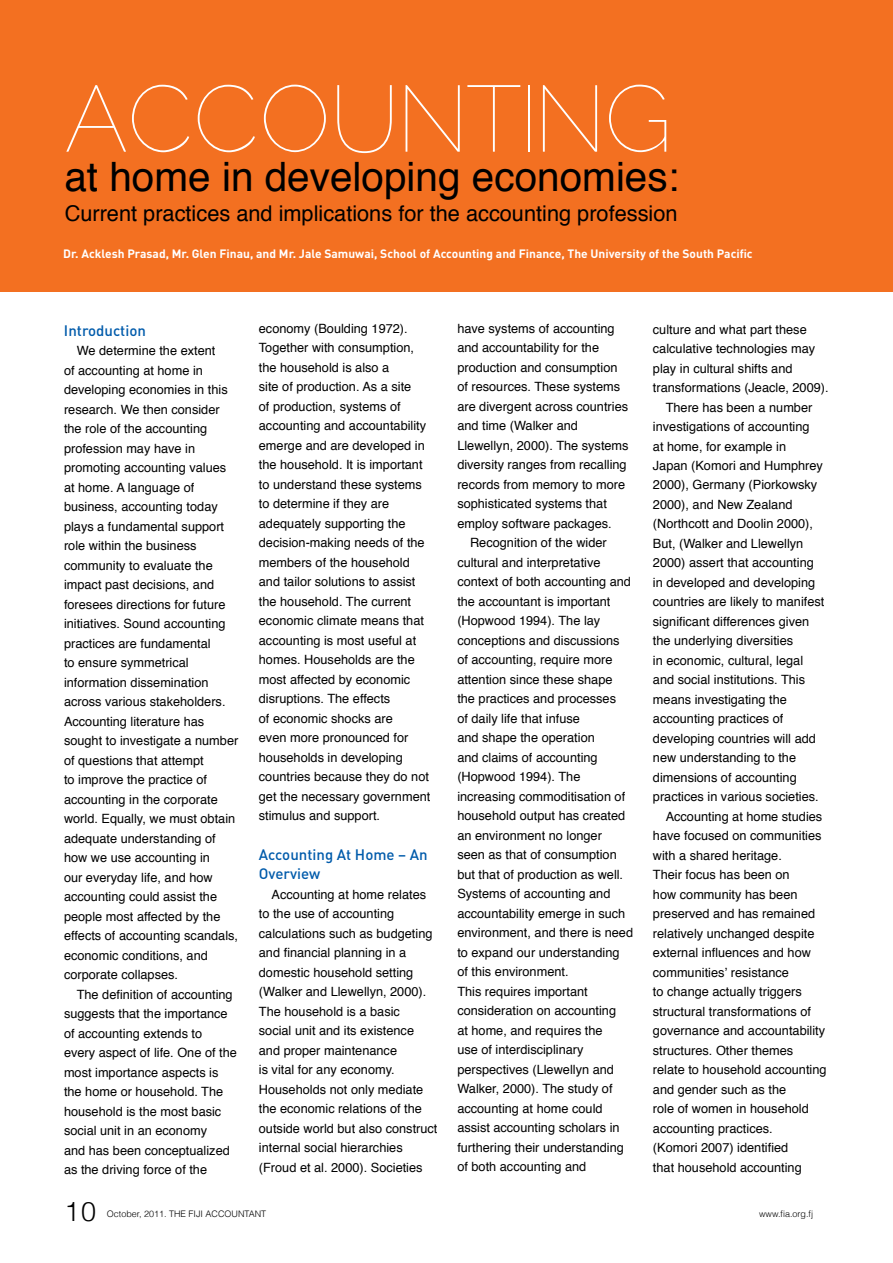
<style>
.page{position:relative;width:893px;height:1263px;background:#fff}
.page>*{position:absolute;margin:0;border:0;box-sizing:border-box;transform-origin:0 0}
.t1{font:100 93.75px "Raleway";color:#fff}
.t2{font:40.5px "Helvetica";color:#000}
.t3{font:300 27px "Helvetica";color:#000}
.t4{font:21.75px "Helvetica";color:#000}
.t5{font:500 15px/19.5px "DIN";color:#005bab}
.t6{font:12.75px/19.5px "Helvetica";color:#000}
.t7{font:700 12px "DIN";color:#fff}
.t8{font:300 9px "Helvetica";color:#000}
</style>
<div class="page">
<div style="left:0;top:0;width:893px;height:291px;background:#f37021"></div>
<h1 class="t1" style="left:64px;top:66px;width:609px">ACCOUNTING</h1>
<h2 class="t2" style="left:64px;top:145px;width:616px">at home in developing economies:</h2>
<h3 class="t4" style="left:65px;top:197px;width:614px">Current practices and implications for the accounting profession</h3>
<p class="t7" style="left:63px;top:246px;width:691px">Dr. Acklesh Prasad, Mr. Glen Finau, and Mr. Jale Samuwai, School of Accounting and Finance, The University of the South Pacific</p>
<p class="t5" style="left:64px;top:320px;width:83px">Introduction</p>
<p class="t6" style="left:64px;top:341px;width:176px;text-indent:13px">We determine the extent<br>of accounting at home in developing economies in this research. We then consider the role of the accounting profession may have in promoting accounting values at home. A language of business, accounting today plays a fundamental support role within the business community to evaluate the impact past decisions, and foresees directions for future initiatives. Sound accounting practices are fundamental<br>to ensure symmetrical information dissemination across various stakeholders.<br>Accounting literature has sought to investigate a number of questions that attempt<br>to improve the practice of accounting in the corporate world. Equally, we must obtain adequate understanding of how we use accounting in<br>our everyday life, and how accounting could assist the people most affected by the effects of accounting scandals, economic conditions, and corporate collapses.</p>
<p class="t6" style="left:64px;top:985px;width:174px;text-indent:13px">The definition of accounting suggests that the importance of accounting extends to<br>every aspect of life. One of the most importance aspects is the home or household. The household is the most basic social unit in an economy<br>and has been conceptualized as the driving force of the</p>
<p class="t6" style="left:259px;top:319px;width:173px">economy (Boulding 1972).<br>Together with consumption, the household is also a<br>site of production. As a site<br>of production, systems of accounting and accountability emerge and are developed in the household. It is important to understand these systems to determine if they are adequately supporting the decision-making needs of the members of the household and tailor solutions to assist the household. The current economic climate means that accounting is most useful at homes. Households are the most affected by economic disruptions. The effects<br>of economic shocks are<br>even more pronounced for households in developing countries because they do not get the necessary government stimulus and support.</p>
<p class="t5" style="left:259px;top:844px;width:170px">Accounting At Home – An<br>Overview</p>
<p class="t6" style="left:259px;top:885px;width:180px;text-indent:13px">Accounting at home relates to the use of accounting calculations such as budgeting and financial planning in a domestic household setting (Walker and Llewellyn, 2000).<br>The household is a basic<br>social unit and its existence and proper maintenance<br>is vital for any economy.<br>Households not only mediate the economic relations of the outside world but also construct internal social hierarchies (Froud et al. 2000). Societies</p>
<p class="t6" style="left:457px;top:319px;width:159px">have systems of accounting</p>
<p class="t6" style="left:457px;top:339px;width:143px">and accountability for the</p>
<p class="t6" style="left:457px;top:358px;width:162px">production and consumption</p>
<p class="t6" style="left:457px;top:378px;width:164px">of resources. These systems</p>
<p class="t6" style="left:457px;top:397px;width:172px">are divergent across countries</p>
<p class="t6" style="left:457px;top:416px;width:122px">and time (Walker and</p>
<p class="t6" style="left:457px;top:436px;width:173px">Llewellyn, 2000). The systems</p>
<p class="t6" style="left:457px;top:455px;width:171px">diversity ranges from recalling</p>
<p class="t6" style="left:457px;top:475px;width:169px">records from memory to more</p>
<p class="t6" style="left:457px;top:494px;width:151px">sophisticated systems that</p>
<p class="t6" style="left:457px;top:514px;width:156px">employ software packages.</p>
<p class="t6" style="left:470px;top:533px;width:138px">Recognition of the wider</p>
<p class="t6" style="left:457px;top:553px;width:145px">cultural and interpretative</p>
<p class="t6" style="left:457px;top:572px;width:175px">context of both accounting and</p>
<p class="t6" style="left:457px;top:592px;width:155px">the accountant is important</p>
<p class="t6" style="left:457px;top:611px;width:144px">(Hopwood 1994). The lay</p>
<p class="t6" style="left:457px;top:631px;width:164px">conceptions and discussions</p>
<p class="t6" style="left:457px;top:650px;width:157px">of accounting, require more</p>
<p class="t6" style="left:457px;top:670px;width:157px">attention since these shape</p>
<p class="t6" style="left:457px;top:689px;width:160px">the practices and processes</p>
<p class="t6" style="left:457px;top:709px;width:124px">of daily life that infuse</p>
<p class="t6" style="left:457px;top:728px;width:139px">and shape the operation</p>
<p class="t6" style="left:457px;top:748px;width:142px">and claims of accounting</p>
<p class="t6" style="left:457px;top:767px;width:125px">(Hopwood 1994). The</p>
<p class="t6" style="left:457px;top:787px;width:169px">increasing commoditisation of</p>
<p class="t6" style="left:457px;top:806px;width:169px">household output has created</p>
<p class="t6" style="left:457px;top:826px;width:146px">an environment no longer</p>
<p class="t6" style="left:457px;top:845px;width:161px">seen as that of consumption</p>
<p class="t6" style="left:457px;top:865px;width:167px">but that of production as well.</p>
<p class="t6" style="left:457px;top:884px;width:155px">Systems of accounting and</p>
<p class="t6" style="left:457px;top:904px;width:169px">accountability emerge in such</p>
<p class="t6" style="left:457px;top:923px;width:177px">environment, and there is need</p>
<p class="t6" style="left:457px;top:943px;width:164px">to expand our understanding</p>
<p class="t6" style="left:457px;top:962px;width:113px">of this environment.</p>
<p class="t6" style="left:457px;top:982px;width:132px">This requires important</p>
<p class="t6" style="left:457px;top:1001px;width:160px">consideration on accounting</p>
<p class="t6" style="left:457px;top:1021px;width:147px">at home, and requires the</p>
<p class="t6" style="left:457px;top:1040px;width:128px">use of interdisciplinary</p>
<p class="t6" style="left:457px;top:1060px;width:158px">perspectives (Llewellyn and</p>
<p class="t6" style="left:457px;top:1079px;width:157px">Walker, 2000). The study of</p>
<p class="t6" style="left:457px;top:1099px;width:147px">accounting at home could</p>
<p class="t6" style="left:457px;top:1118px;width:164px">assist accounting scholars in</p>
<p class="t6" style="left:457px;top:1138px;width:168px">furthering their understanding</p>
<p class="t6" style="left:457px;top:1157px;width:131px">of both accounting and</p>
<p class="t6" style="left:653px;top:320px;width:155px">culture and what part these</p>
<p class="t6" style="left:653px;top:339px;width:164px">calculative technologies may</p>
<p class="t6" style="left:653px;top:359px;width:141px">play in cultural shifts and</p>
<p class="t6" style="left:653px;top:378px;width:177px">transformations (Jeacle, 2009).</p>
<p class="t6" style="left:666px;top:398px;width:148px">There has been a number</p>
<p class="t6" style="left:653px;top:417px;width:158px">investigations of accounting</p>
<p class="t6" style="left:653px;top:437px;width:135px">at home, for example in</p>
<p class="t6" style="left:653px;top:456px;width:172px">Japan (Komori and Humphrey</p>
<p class="t6" style="left:653px;top:476px;width:166px">2000), Germany (Piorkowsky</p>
<p class="t6" style="left:653px;top:495px;width:141px">2000), and New Zealand</p>
<p class="t6" style="left:653px;top:515px;width:162px">(Northcott and Doolin 2000),</p>
<p class="t6" style="left:653px;top:534px;width:152px">But, (Walker and Llewellyn</p>
<p class="t6" style="left:653px;top:554px;width:162px">2000) assert that accounting</p>
<p class="t6" style="left:653px;top:573px;width:164px">in developed and developing</p>
<p class="t6" style="left:653px;top:593px;width:173px">countries are likely to manifest</p>
<p class="t6" style="left:653px;top:612px;width:158px">significant differences given</p>
<p class="t6" style="left:653px;top:632px;width:142px">the underlying diversities</p>
<p class="t6" style="left:653px;top:651px;width:152px">in economic, cultural, legal</p>
<p class="t6" style="left:653px;top:671px;width:154px">and social institutions. This</p>
<p class="t6" style="left:653px;top:690px;width:135px">means investigating the</p>
<p class="t6" style="left:653px;top:710px;width:132px">accounting practices of</p>
<p class="t6" style="left:653px;top:729px;width:164px">developing countries will add</p>
<p class="t6" style="left:653px;top:749px;width:145px">new understanding to the</p>
<p class="t6" style="left:653px;top:768px;width:145px">dimensions of accounting</p>
<p class="t6" style="left:653px;top:788px;width:167px">practices in various societies.</p>
<p class="t6" style="left:666px;top:807px;width:158px">Accounting at home studies</p>
<p class="t6" style="left:653px;top:827px;width:170px">have focused on communities</p>
<p class="t6" style="left:653px;top:846px;width:130px">with a shared heritage.</p>
<p class="t6" style="left:653px;top:865px;width:138px">Their focus has been on</p>
<p class="t6" style="left:653px;top:885px;width:146px">how community has been</p>
<p class="t6" style="left:653px;top:904px;width:164px">preserved and has remained</p>
<p class="t6" style="left:653px;top:924px;width:163px">relatively unchanged despite</p>
<p class="t6" style="left:653px;top:943px;width:160px">external influences and how</p>
<p class="t6" style="left:653px;top:963px;width:138px">communities’ resistance</p>
<p class="t6" style="left:653px;top:982px;width:150px">to change actually triggers</p>
<p class="t6" style="left:653px;top:1002px;width:160px">structural transformations of</p>
<p class="t6" style="left:653px;top:1021px;width:174px">governance and accountability</p>
<p class="t6" style="left:653px;top:1041px;width:142px">structures. Other themes</p>
<p class="t6" style="left:653px;top:1060px;width:175px">relate to household accounting</p>
<p class="t6" style="left:653px;top:1080px;width:135px">and gender such as the</p>
<p class="t6" style="left:653px;top:1099px;width:157px">role of women in household</p>
<p class="t6" style="left:653px;top:1119px;width:121px">accounting practices.</p>
<p class="t6" style="left:653px;top:1138px;width:137px">(Komori 2007) identified</p>
<p class="t6" style="left:653px;top:1158px;width:150px">that household accounting</p>
<h3 class="t3" style="left:64px;top:1195px;width:33px">10</h3>
<p class="t8" style="left:107px;top:1208px;width:158px">October, 2011. The Fiji Acco untant</p>
<p class="t8" style="left:759px;top:1208px;width:56px">www.fia.org.fj</p>
</div>
